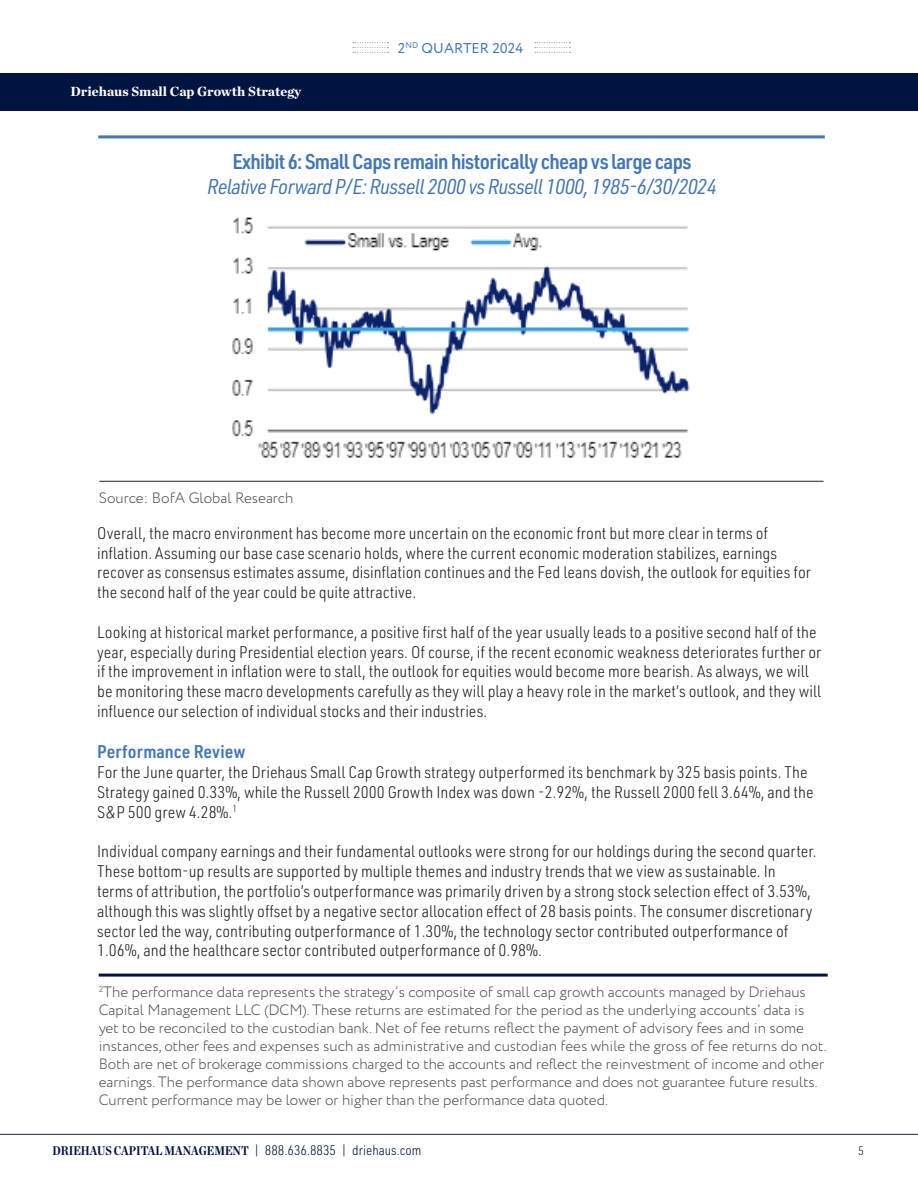
<style>
.page{position:relative;width:918px;height:1188px;background:#fff}
.page>*{position:absolute;margin:0;border:0;box-sizing:border-box;transform-origin:0 0}
.t1{font:italic 21px "URWDIN Semi Cond";letter-spacing:-.03em;color:#4176b9}
.t2{font:600 21px "URWDIN Semi Cond";letter-spacing:-.03em;color:#4176b9}
.t3{font:600 18px "URWDIN Semi Cond";color:#4176b9}
.t4{font:300 16.5px/19.8px "URWDIN Semi Cond";color:#231f20}
.t5{font:300 15px/18px "Circe";color:#4b4c4d}
.t6{font:14.25px "Circe";letter-spacing:.01em;color:#4176b9}
.t7{font:300 13.5px "URWDIN Semi Cond";color:#001340}
.t8{font:900 13.5px "Chronicle Deck";color:#fff}
.t9{font:300 12px "URWDIN Semi Cond";color:#231f20}
.s1{font-family:"Chronicle Deck Cond";font-weight:700;font-size:12.75px}
</style>
<div class="page">
<svg style="left:353px;top:42px;width:36px;height:11px"></svg>
<svg style="left:535px;top:42px;width:35px;height:11px"></svg>
<hr style="left:0;top:1134px;width:918px;height:1px;background:#1f2043">
<div style="left:0;top:73px;width:918px;height:38px;background:#001441"></div>
<hr style="left:98px;top:135px;width:727px;height:3px;background:#4176b9">
<hr style="left:99px;top:481px;width:725px;height:1px;background:#231f20">
<hr style="left:99px;top:974px;width:729px;height:3px;background:#001441">
<img style="left:227px;top:217px;width:463px;height:246px">
<p class="t8" style="left:71px;top:80px;width:232px">Driehaus Small Cap Growth Strategy</p>
<p class="t6" style="left:398px;top:39px;width:127px">2<sup>ND</sup> QUARTER 2024</p>
<p class="t2" style="left:232px;top:147px;width:461px">Exhibit 6: Small Caps remain historically cheap vs large caps</p>
<p class="t1" style="left:207px;top:173px;width:511px">Relative Forward P/E: Russell 2000 vs Russell 1000, 1985-6/30/2024</p>
<p class="t5" style="left:99px;top:489px;width:196px">Source: BofA Global Research</p>
<p class="t4" style="left:97px;top:523px;width:715px">Overall, the macro environment has become more uncertain on the economic front but more clear in terms of inflation. Assuming our base case scenario holds, where the current economic moderation stabilizes, earnings recover as consensus estimates assume, disinflation continues and the Fed leans dovish, the outlook for equities for the second half of the year could be quite attractive.</p>
<p class="t4" style="left:97px;top:622px;width:726px">Looking at historical market performance, a positive first half of the year usually leads to a positive second half of the year, especially during Presidential election years. Of course, if the recent economic weakness deteriorates further or if the improvement in inflation were to stall, the outlook for equities would become more bearish. As always, we will be monitoring these macro developments carefully as they will play a heavy role in the market’s outlook, and they will influence our selection of individual stocks and their industries.</p>
<p class="t3" style="left:97px;top:740px;width:150px">Performance Review</p>
<p class="t4" style="left:97px;top:762px;width:718px">For the June quarter, the Driehaus Small Cap Growth strategy outperformed its benchmark by 325 basis points. The<br>Strategy gained 0.33%, while the Russell 2000 Growth Index was down -2.92%, the Russell 2000 fell 3.64%, and the<br>S&amp;P 500 grew 4.28%.<sup>1</sup></p>
<p class="t4" style="left:97px;top:841px;width:721px">Individual company earnings and their fundamental outlooks were strong for our holdings during the second quarter.<br>These bottom-up results are supported by multiple themes and industry trends that we view as sustainable. In<br>terms of attribution, the portfolio’s outperformance was primarily driven by a strong stock selection effect of 3.53%, although this was slightly offset by a negative sector allocation effect of 28 basis points. The consumer discretionary sector led the way, contributing outperformance of 1.30%, the technology sector contributed outperformance of 1.06%, and the healthcare sector contributed outperformance of 0.98%.</p>
<p class="t5" style="left:99px;top:983px;width:729px"><sup>2</sup>The performance data represents the strategy’s composite of small cap growth accounts managed by Driehaus Capital Management LLC (DCM). These returns are estimated for the period as the underlying accounts’ data is yet to be reconciled to the custodian bank. Net of fee returns reflect the payment of advisory fees and in some instances, other fees and expenses such as administrative and custodian fees while the gross of fee returns do not.<br>Both are net of brokerage commissions charged to the accounts and reflect the reinvestment of income and other earnings. The performance data shown above represents past performance and does not guarantee future results.<br>Current performance may be lower or higher than the performance data quoted.</p>
<p class="t7" style="left:52px;top:1142px;width:371px"><span class="s1">DRIEHAUS CAPITAL MANAGEMENT</span> | 888.636.8835 | driehaus.com</p>
<p class="t9" style="left:858px;top:1143px;width:7px">5</p>
</div>
